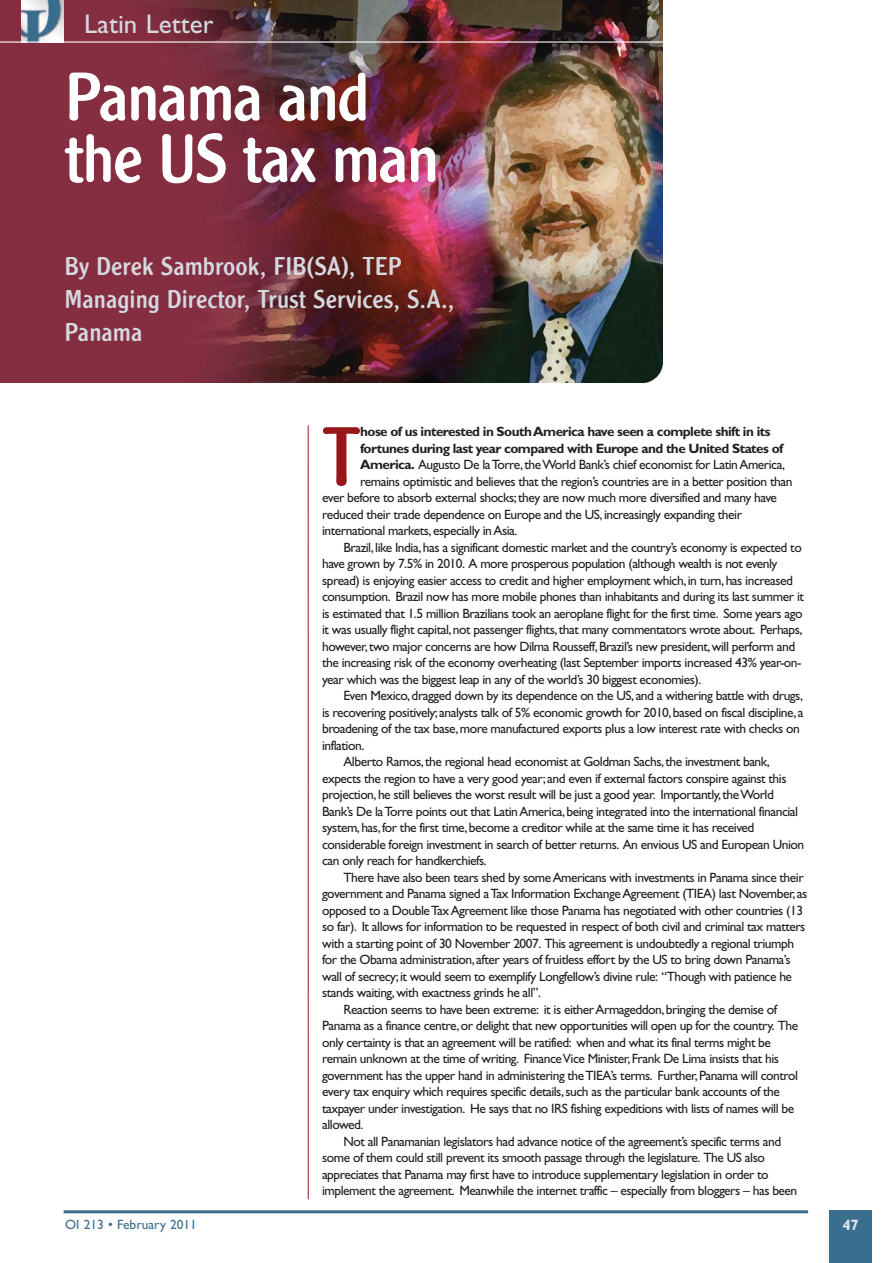
<style>
.page{position:relative;width:893px;height:1263px;background:#fff}
.page>*{position:absolute;margin:0;border:0;box-sizing:border-box;transform-origin:0 0}
.t1{font:88.05px "Clearface Got T Regu Ro 1";color:#961619}
.t2{font:72px/61.5px "Clearface Got T Regu Ro 1";letter-spacing:-.025em;color:#fff}
.t3{font:27px/33px "Clearface Got T Regu Ro 1";color:#d5d8df}
.t4{font:27px "Gill Sans Std";color:#d5d8df}
.t5{font:700 15px "Gill Sans Std";color:#e0e7ef}
.t6{font:13.5px "Gill Sans Std";letter-spacing:-.035em;color:#231f20}
.t7{font:700 13.5px "Gill Sans Std";letter-spacing:-.04em;color:#231f20}
.t8{font:13.5px "Gill Sans Std";color:#3a6e8f}
.s1{font-weight:700}
</style>
<div class="page">
<hr style="left:64px;top:1210px;width:744px;height:3px;background:#3a6e8f">
<div style="left:829px;top:1210px;width:42px;height:53px;background:#3a6e8f"></div>
<hr style="left:308px;top:425px;width:1px;height:774px;background:#961619">
<img style="left:0;top:43px;width:662px;height:340px">
<img style="left:0;top:0;width:663px;height:43px">
<h3 class="t4" style="left:84px;top:15px;width:131px">Latin Letter</h3>
<h2 class="t2" style="left:65px;top:72px;width:376px">Panama and the US tax man</h2>
<h3 class="t3" style="left:65px;top:252px;width:391px">By Derek Sambrook, FIB(SA), TEP<br>Managing Director, Trust Services, S.A.,<br>Panama</h3>
<h1 class="t1" style="left:322px;top:427px;width:40px">T</h1>
<p class="t7" style="left:360px;top:427px;width:412px">hose of us interested in South America have seen a complete shift in its</p>
<p class="t7" style="left:360px;top:444px;width:424px">fortunes during last year compared with Europe and the United States of</p>
<p class="t6" style="left:360px;top:460px;width:426px"><span class="s1">America.</span> Augusto De la Torre, the World Bank’s chief economist for Latin America,</p>
<p class="t6" style="left:360px;top:477px;width:434px">remains optimistic and believes that the region’s countries are in a better position than</p>
<p class="t6" style="left:322px;top:493px;width:456px">ever before to absorb external shocks; they are now much more diversified and many have</p>
<p class="t6" style="left:322px;top:510px;width:421px">reduced their trade dependence on Europe and the US, increasingly expanding their</p>
<p class="t6" style="left:322px;top:526px;width:197px">international markets, especially in Asia.</p>
<p class="t6" style="left:343px;top:543px;width:460px">Brazil, like India, has a significant domestic market and the country’s economy is expected to</p>
<p class="t6" style="left:322px;top:559px;width:457px">have grown by 7.5% in 2010. A more prosperous population (although wealth is not evenly</p>
<p class="t6" style="left:322px;top:576px;width:472px">spread) is enjoying easier access to credit and higher employment which, in turn, has increased</p>
<p class="t6" style="left:322px;top:592px;width:483px">consumption. Brazil now has more mobile phones than inhabitants and during its last summer it</p>
<p class="t6" style="left:322px;top:609px;width:482px">is estimated that 1.5 million Brazilians took an aeroplane flight for the first time. Some years ago</p>
<p class="t6" style="left:322px;top:625px;width:482px">it was usually flight capital, not passenger flights, that many commentators wrote about. Perhaps,</p>
<p class="t6" style="left:322px;top:642px;width:474px">however, two major concerns are how Dilma Rousseff, Brazil’s new president, will perform and</p>
<p class="t6" style="left:322px;top:658px;width:481px">the increasing risk of the economy overheating (last September imports increased 43% year-on-</p>
<p class="t6" style="left:322px;top:675px;width:381px">year which was the biggest leap in any of the world’s 30 biggest economies).</p>
<p class="t6" style="left:343px;top:691px;width:461px">Even Mexico, dragged down by its dependence on the US, and a withering battle with drugs,</p>
<p class="t6" style="left:322px;top:708px;width:483px">is recovering positively; analysts talk of 5% economic growth for 2010, based on fiscal discipline, a</p>
<p class="t6" style="left:322px;top:724px;width:479px">broadening of the tax base, more manufactured exports plus a low interest rate with checks on</p>
<p class="t6" style="left:322px;top:741px;width:44px">inflation.</p>
<p class="t6" style="left:343px;top:757px;width:428px">Alberto Ramos, the regional head economist at Goldman Sachs, the investment bank,</p>
<p class="t6" style="left:322px;top:774px;width:466px">expects the region to have a very good year; and even if external factors conspire against this</p>
<p class="t6" style="left:322px;top:790px;width:453px">projection, he still believes the worst result will be just a good year. Importantly, the World</p>
<p class="t6" style="left:322px;top:807px;width:477px">Bank’s De la Torre points out that Latin America, being integrated into the international financial</p>
<p class="t6" style="left:322px;top:823px;width:434px">system, has, for the first time, become a creditor while at the same time it has received</p>
<p class="t6" style="left:322px;top:840px;width:483px">considerable foreign investment in search of better returns. An envious US and European Union</p>
<p class="t6" style="left:322px;top:856px;width:166px">can only reach for handkerchiefs.</p>
<p class="t6" style="left:343px;top:873px;width:462px">There have also been tears shed by some Americans with investments in Panama since their</p>
<p class="t6" style="left:322px;top:889px;width:487px">government and Panama signed a Tax Information Exchange Agreement (TIEA) last November, as</p>
<p class="t6" style="left:322px;top:906px;width:482px">opposed to a Double Tax Agreement like those Panama has negotiated with other countries (13</p>
<p class="t6" style="left:322px;top:922px;width:485px">so far). It allows for information to be requested in respect of both civil and criminal tax matters</p>
<p class="t6" style="left:322px;top:939px;width:473px">with a starting point of 30 November 2007. This agreement is undoubtedly a regional triumph</p>
<p class="t6" style="left:322px;top:955px;width:470px">for the Obama administration, after years of fruitless effort by the US to bring down Panama’s</p>
<p class="t6" style="left:322px;top:972px;width:471px">wall of secrecy; it would seem to exemplify Longfellow’s divine rule: “Though with patience he</p>
<p class="t6" style="left:322px;top:988px;width:220px">stands waiting, with exactness grinds he all”.</p>
<p class="t6" style="left:343px;top:1005px;width:435px">Reaction seems to have been extreme: it is either Armageddon, bringing the demise of</p>
<p class="t6" style="left:322px;top:1021px;width:477px">Panama as a finance centre, or delight that new opportunities will open up for the country. The</p>
<p class="t6" style="left:322px;top:1038px;width:450px">only certainty is that an agreement will be ratified: when and what its final terms might be</p>
<p class="t6" style="left:322px;top:1054px;width:458px">remain unknown at the time of writing. Finance Vice Minister, Frank De Lima insists that his</p>
<p class="t6" style="left:322px;top:1071px;width:477px">government has the upper hand in administering the TIEA’s terms. Further, Panama will control</p>
<p class="t6" style="left:322px;top:1087px;width:459px">every tax enquiry which requires specific details, such as the particular bank accounts of the</p>
<p class="t6" style="left:322px;top:1104px;width:473px">taxpayer under investigation. He says that no IRS fishing expeditions with lists of names will be</p>
<p class="t6" style="left:322px;top:1120px;width:43px">allowed.</p>
<p class="t6" style="left:343px;top:1137px;width:439px">Not all Panamanian legislators had advance notice of the agreement’s specific terms and</p>
<p class="t6" style="left:322px;top:1153px;width:444px">some of them could still prevent its smooth passage through the legislature. The US also</p>
<p class="t6" style="left:322px;top:1170px;width:448px">appreciates that Panama may first have to introduce supplementary legislation in order to</p>
<p class="t6" style="left:322px;top:1186px;width:477px">implement the agreement. Meanwhile the internet traffic – especially from bloggers – has been</p>
<p class="t8" style="left:65px;top:1220px;width:133px">OI 213 • February 2011</p>
<p class="t5" style="left:842px;top:1220px;width:18px">47</p>
</div>
